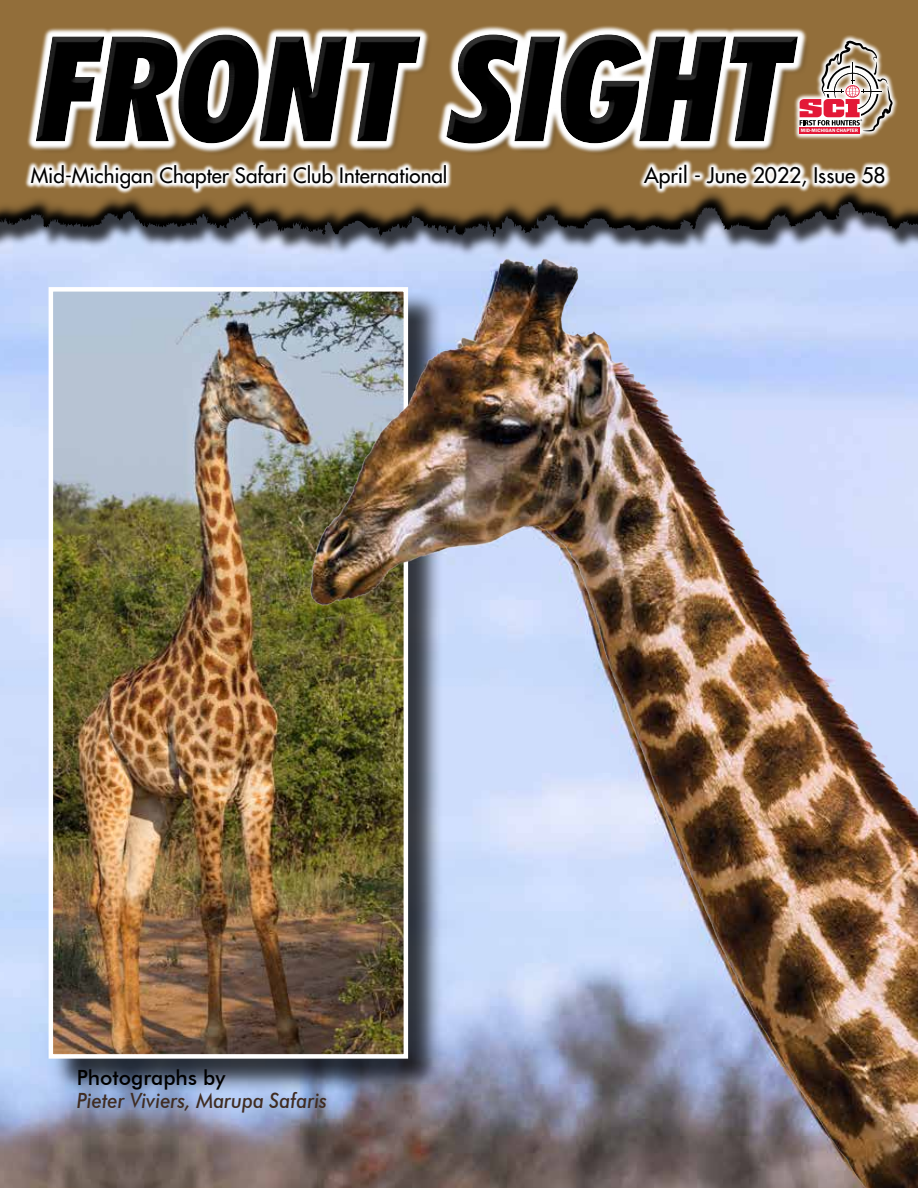
<style>
.page{position:relative;width:918px;height:1188px;background:#fff}
.page>*{position:absolute;margin:0;border:0;box-sizing:border-box;transform-origin:0 0}
.t1{font:italic 900 condensed 147px "Futura BT";color:#000}
.t2{font:italic 500 21px "Futura BT";color:#402c22;scale:.91 1}
.t3{font:21px "Futura";color:#000}
.t4{font:500 21px "Futura BT";color:#000}
.t5{font:20.7px "Futura";color:#000}
.t6{font:600 4.95px "Franklin Gothic";color:#fff;scale:1.05 1}
</style>
<div class="page">
<img style="left:0;top:257px;width:123px;height:931px">
<div style="left:0;top:0;width:918px;height:237px;background:#000;opacity:.75"></div>
<svg style="left:25px;top:159px;width:98px;height:35px"></svg>
<svg style="left:26px;top:25px;width:782px;height:128px;background:#93703d"></svg>
<div style="left:29px;top:28px;width:775px;height:116px;background:#fff;opacity:.75"></div>
<div style="left:29px;top:34px;width:775px;height:116px;background:#000;opacity:.75"></div>
<svg style="left:794px;top:35px;width:105px;height:33px"></svg>
<svg style="left:800px;top:41px;width:93px;height:27px;background:#9f8867"></svg>
<img style="left:54px;top:292px;width:69px;height:762px">
<img style="left:123px;top:68px;width:795px;height:1120px">
<h1 class="t1" style="left:38px;top:0;width:756px">FRONT SIGHT</h1>
<p class="t6" style="left:801px;top:128px;width:56px">MID-MICHIGAN CHAPTER</p>
<p class="t5" style="left:31px;top:162px;width:418px">Mid-Michigan Chapter Safari Club International</p>
<p class="t3" style="left:644px;top:161px;width:243px">April - June 2022, Issue 58</p>
<p class="t4" style="left:77px;top:1065px;width:150px">Photographs by</p>
<p class="t2" style="left:77px;top:1087px;width:277px">Pieter Viviers, Marupa Safaris</p>
</div>
